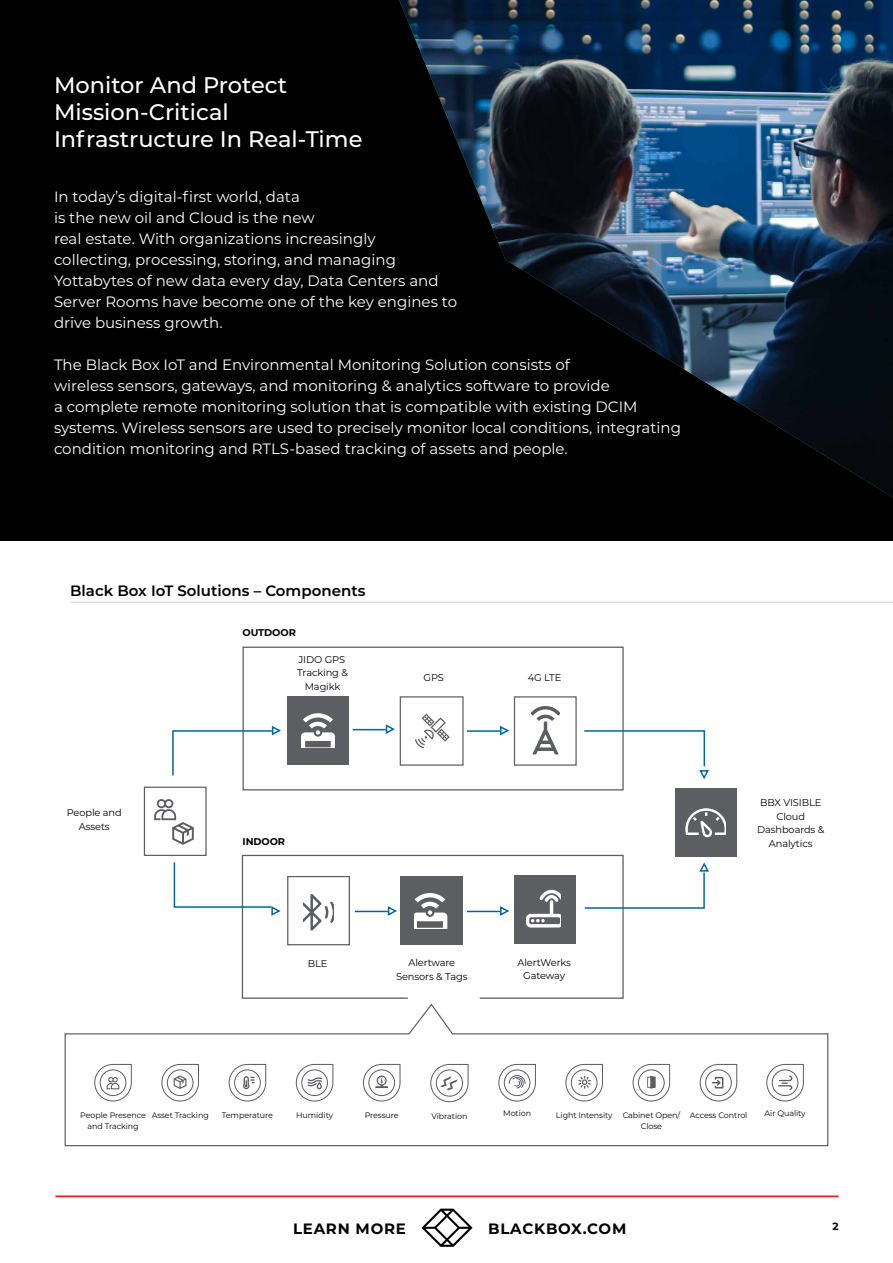
<style>
.page{position:relative;width:893px;height:1263px;background:#fff}
.page>*{position:absolute;margin:0;border:0;box-sizing:border-box;transform-origin:0 0}
.t1{font:500 22.5px/27px "Montserrat";color:#fff}
.t2{font:15px/21px "Montserrat";color:#fff}
.t3{font:600 15px "Montserrat";color:#000}
.t4{font:700 15px "Montserrat";letter-spacing:.05em;color:#000}
.t5{font:700 10.5px "Montserrat";color:#000}
.t6{font:9.75px/13.5px "Montserrat";letter-spacing:-.01em;color:#000;text-align:center}
.t7{font:700 9.75px "Montserrat";letter-spacing:-.01em;color:#000}
.t8{font:7.95px/10.9px "Montserrat";letter-spacing:-.01em;color:#000;text-align:center}
</style>
<div class="page">
<hr style="left:55px;top:1195px;width:783px;height:2px;background:#ed1d24">
<svg style="left:421px;top:1208px;width:52px;height:39px"></svg>
<div style="left:0;top:0;width:893px;height:541px;background:#000"></div>
<img style="left:399px;top:0;width:494px;height:497px">
<div style="left:144px;top:787px;width:63px;height:69px;border:1px solid #5c5e62"></div>
<div style="left:675px;top:788px;width:62px;height:69px;background:#5c5e62"></div>
<svg style="left:685px;top:808px;width:41px;height:29px"></svg>
<svg style="left:64px;top:1003px;width:765px;height:144px"></svg>
<hr style="left:71px;top:601px;width:822px;height:2px;background:#d9d9d9">
<svg style="left:94px;top:1064px;width:38px;height:37px"></svg>
<svg style="left:161px;top:1064px;width:38px;height:37px"></svg>
<svg style="left:565px;top:1064px;width:38px;height:37px"></svg>
<svg style="left:633px;top:1064px;width:37px;height:37px"></svg>
<svg style="left:700px;top:1064px;width:37px;height:37px"></svg>
<svg style="left:154px;top:799px;width:40px;height:46px"></svg>
<svg style="left:241px;top:854px;width:383px;height:145px"></svg>
<svg style="left:242px;top:646px;width:382px;height:145px"></svg>
<svg style="left:172px;top:724px;width:109px;height:53px"></svg>
<svg style="left:583px;top:729px;width:126px;height:51px"></svg>
<svg style="left:583px;top:862px;width:126px;height:47px"></svg>
<svg style="left:173px;top:861px;width:108px;height:56px"></svg>
<hr style="left:353px;top:729px;width:33px;height:1px;background:#00679b">
<hr style="left:467px;top:911px;width:33px;height:1px;background:#00679b">
<hr style="left:467px;top:730px;width:33px;height:2px;background:#00679b">
<hr style="left:355px;top:911px;width:33px;height:1px;background:#00679b">
<svg style="left:385px;top:723px;width:10px;height:12px"></svg>
<svg style="left:499px;top:905px;width:11px;height:12px"></svg>
<svg style="left:499px;top:724px;width:11px;height:13px"></svg>
<svg style="left:387px;top:905px;width:10px;height:12px"></svg>
<svg style="left:303px;top:894px;width:31px;height:37px"></svg>
<svg style="left:532px;top:706px;width:27px;height:48px"></svg>
<h1 class="t1" style="left:54px;top:71px;width:310px">Monitor And Protect<br>Mission-Critical<br>Infrastructure In Real-Time</h1>
<p class="t2" style="left:54px;top:186px;width:405px">In today’s digital-first world, data<br>is the new oil and Cloud is the new<br>real estate. With organizations increasingly<br>collecting, processing, storing, and managing Yottabytes of new data every day, Data Centers and Server Rooms have become one of the key engines to drive business growth.</p>
<p class="t2" style="left:54px;top:354px;width:629px">The Black Box IoT and Environmental Monitoring Solution consists of<br>wireless sensors, gateways, and monitoring &amp; analytics software to provide<br>a complete remote monitoring solution that is compatible with existing DCIM systems. Wireless sensors are used to precisely monitor local conditions, integrating condition monitoring and RTLS-based tracking of assets and people.</p>
<p class="t3" style="left:70px;top:580px;width:297px">Black Box IoT Solutions – Components</p>
<p class="t6" style="left:67px;top:806px;width:57px">People and<br>Assets</p>
<p class="t7" style="left:243px;top:626px;width:55px">OUTDOOR</p>
<p class="t6" style="left:297px;top:652px;width:52px">JIDO GPS<br>Tracking &amp;<br>Magikk</p>
<p class="t7" style="left:243px;top:834px;width:44px">INDOOR</p>
<p class="t6" style="left:423px;top:670px;width:22px">GPS</p>
<p class="t6" style="left:528px;top:670px;width:35px">4G LTE</p>
<p class="t6" style="left:308px;top:956px;width:21px">BLE</p>
<p class="t6" style="left:396px;top:955px;width:73px">Alertware<br>Sensors &amp; Tags</p>
<p class="t6" style="left:517px;top:955px;width:55px">AlertWerks<br>Gateway</p>
<p class="t6" style="left:757px;top:795px;width:69px">BBX VISIBLE<br>Cloud<br>Dashboards &amp;<br>Analytics</p>
<p class="t8" style="left:222px;top:1109px;width:53px">Temperature</p>
<p class="t8" style="left:296px;top:1109px;width:38px">Humidity</p>
<p class="t8" style="left:365px;top:1109px;width:35px">Pressure</p>
<p class="t8" style="left:503px;top:1107px;width:30px">Motion</p>
<p class="t8" style="left:431px;top:1110px;width:37px">Vibration</p>
<p class="t8" style="left:765px;top:1107px;width:42px">Air Quality</p>
<p class="t8" style="left:80px;top:1109px;width:67px">People Presence and Tracking</p>
<p class="t8" style="left:152px;top:1109px;width:59px">Asset Tracking</p>
<p class="t8" style="left:556px;top:1109px;width:58px">Light Intensity</p>
<p class="t8" style="left:623px;top:1109px;width:59px">Cabinet Open/<br>Close</p>
<p class="t8" style="left:690px;top:1109px;width:59px">Access Control</p>
<p class="t4" style="left:293px;top:1217px;width:114px">LEARN MORE</p>
<p class="t4" style="left:488px;top:1217px;width:140px">BLACKBOX.COM</p>
<p class="t5" style="left:832px;top:1218px;width:8px">2</p>
</div>
